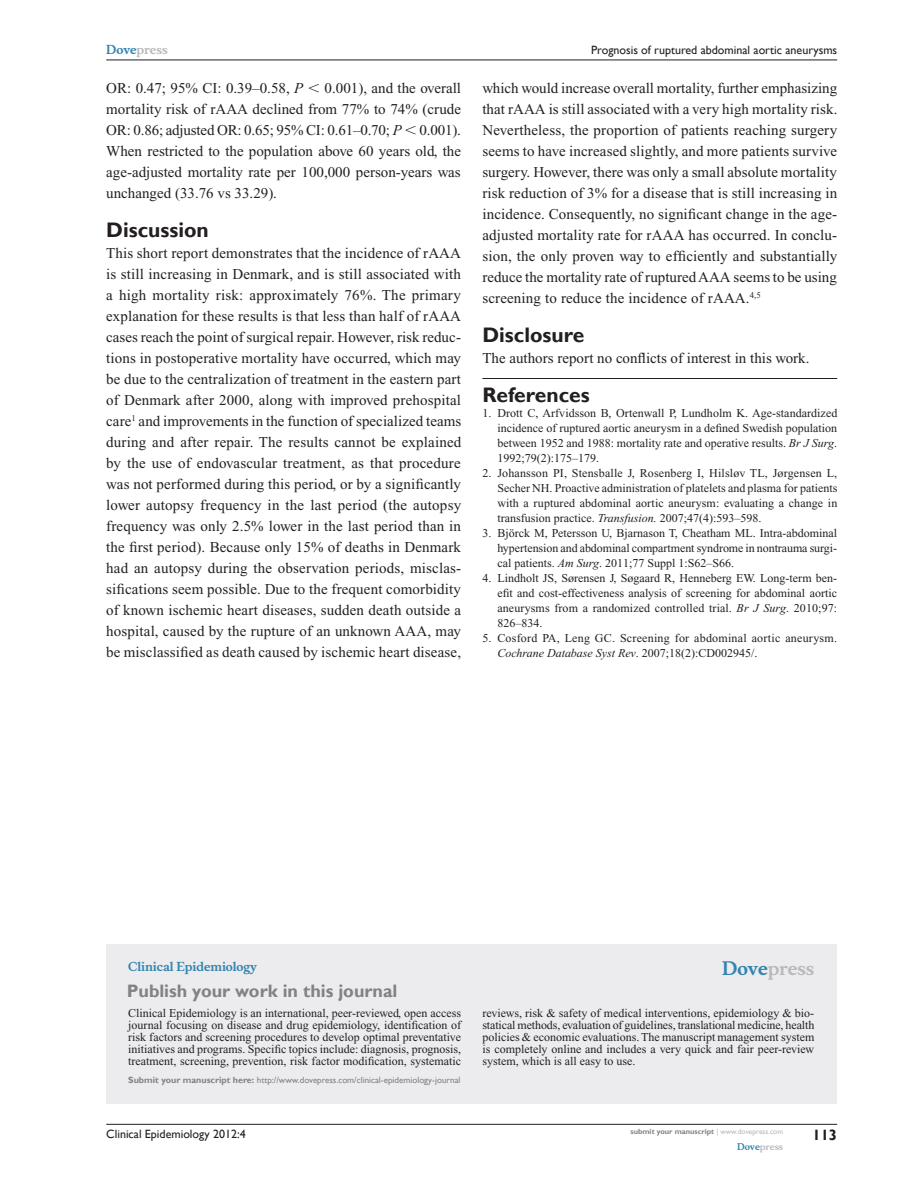
<style>
.page{position:relative;width:918px;height:1188px;background:#fff}
.page>*{position:absolute;margin:0;border:0;box-sizing:border-box;transform-origin:0 0}
.t1{font:700 21px "Gill Sans";color:#231f20}
.t2{font:700 18px "Gill Sans";color:#808285}
.t3{font:700 18px "Musee";color:#b8b9bc}
.t4{font:15px/21px "Times New Roman";color:#231f20;text-align:justify}
.t5{font:700 15px "Gill Sans";color:#231f20}
.t6{font:12px/15px "Times New Roman";color:#231f20;text-align:justify}
.t7{font:12px/15px "Times New Roman";letter-spacing:.02em;color:#231f20}
.t8{font:12px "Gill Sans";color:#231f20}
.t9{font:700 12px "Musee";color:#3485ae}
.t10{font:700 12px "Musee";color:#b8b9bc}
.t11{font:9px "Gill Sans";color:#808285}
.t12{font:700 9px "Musee";color:#b8b9bc}
.t13{font:700 7.5px "Gill Sans";color:#808285}
.s1{color:#3485ae}
.s2{font-style:italic}
.s3{font-family:"Mathematical Pi One"}
.s4{font-weight:700}
.s5{font-weight:400;color:#b8b9bc}
</style>
<div class="page">
<div style="left:106px;top:944px;width:731px;height:159px;background:#ececee"></div>
<hr style="left:482px;top:378px;width:355px;height:1px;background:#231f20">
<hr style="left:106px;top:1124px;width:731px;height:1px;background:#231f20">
<hr style="left:106px;top:60px;width:731px;height:1px;background:#231f20">
<p class="t10" style="left:106px;top:43px;width:63px"><span class="s1">Dove</span>press</p>
<p class="t4" style="left:106px;top:77px;width:356px">OR: 0.47; 95% CI: 0.39–0.58, <span class="s2">P</span> <span class="s3">,</span> 0.001), and the overall mortality risk of rAAA declined from 77% to 74% (crude OR: 0.86; adjusted OR: 0.65; 95% CI: 0.61–0.70; <span class="s2">P</span> <span class="s3">,</span> 0.001).<br>When restricted to the population above 60 years old, the age-adjusted mortality rate per 100,000 person-years was unchanged (33.76 vs 33.29).</p>
<h1 class="t1" style="left:106px;top:217px;width:104px">Discussion</h1>
<p class="t4" style="left:106px;top:242px;width:357px">This short report demonstrates that the incidence of rAAA is still increasing in Denmark, and is still associated with a high mortality risk: approximately 76%. The primary explanation for these results is that less than half of rAAA cases reach the point of surgical repair. However, risk reduc&shy;tions in postoperative mortality have occurred, which may be due to the centralization of treatment in the eastern part of Denmark after 2000, along with improved prehospital care<sup>1</sup> and improvements in the function of specialized teams during and after repair. The results cannot be explained by the use of endovascular treatment, as that procedure was not performed during this period, or by a significantly lower autopsy frequency in the last period (the autopsy frequency was only 2.5% lower in the last period than in the first period). Because only 15% of deaths in Denmark had an autopsy during the observation periods, misclas&shy;sifications seem possible. Due to the frequent comorbidity of known ischemic heart diseases, sudden death outside a hospital, caused by the rupture of an unknown AAA, may be misclassified as death caused by ischemic heart disease,</p>
<p class="t8" style="left:591px;top:43px;width:248px">Prognosis of ruptured abdominal aortic aneurysms</p>
<p class="t4" style="left:482px;top:77px;width:357px">which would increase overall mortality, further emphasizing that rAAA is still associated with a very high mortality risk.<br>Nevertheless, the proportion of patients reaching surgery seems to have increased slightly, and more patients survive surgery. However, there was only a small absolute mortality risk reduction of 3% for a disease that is still increasing in incidence. Consequently, no significant change in the age&shy;adjusted mortality rate for rAAA has occurred. In conclu&shy;sion, the only proven way to efficiently and substantially reduce the mortality rate of ruptured AAA seems to be using screening to reduce the incidence of rAAA.<sup>4,5</sup></p>
<h1 class="t1" style="left:482px;top:322px;width:103px">Disclosure</h1>
<p class="t4" style="left:482px;top:347px;width:329px">The authors report no conflicts of interest in this work.</p>
<h1 class="t1" style="left:482px;top:382px;width:109px">References</h1>
<p class="t6" style="left:497px;top:405px;width:341px;text-indent:-15px">1. Drott C, Arfvidsson B, Ortenwall P, Lundholm K. Age-standardized incidence of ruptured aortic aneurysm in a defined Swedish population between 1952 and 1988: mortality rate and operative results. <span class="s2">Br J Surg</span>.<br>1992;79(2):175–179.</p>
<p class="t6" style="left:497px;top:465px;width:341px;text-indent:-15px">2. Johansson PI, Stensballe J, Rosenberg I, Hilsløv TL, Jørgensen L, Secher NH. Proactive administration of platelets and plasma for patients with a ruptured abdominal aortic aneurysm: evaluating a change in transfusion practice. <span class="s2">Transfusion.</span> 2007;47(4):593–598.</p>
<p class="t6" style="left:497px;top:525px;width:341px;text-indent:-15px">3. Björck M, Petersson U, Bjarnason T, Cheatham ML. Intra-abdominal hypertension and abdominal compartment syndrome in nontrauma surgi&shy;cal patients. <span class="s2">Am Surg</span>. 2011;77 Suppl 1:S62–S66.</p>
<p class="t6" style="left:497px;top:570px;width:341px;text-indent:-15px">4. Lindholt JS, Sørensen J, Søgaard R, Henneberg EW. Long-term ben&shy;efit and cost-effectiveness analysis of screening for abdominal aortic aneurysms from a randomized controlled trial. <span class="s2">Br J Surg</span>. 2010;97:<br>826–834.</p>
<p class="t7" style="left:497px;top:630px;width:341px;text-indent:-15px">5. Cosford PA, Leng GC. Screening for abdominal aortic aneurysm.<br><span class="s2">Cochrane Database Syst Rev</span>. 2007;18(2):CD002945/.</p>
<p class="t9" style="left:128px;top:959px;width:130px">Clinical Epidemiology</p>
<p class="t2" style="left:127px;top:980px;width:272px">Publish your work in this journal</p>
<p class="t3" style="left:722px;top:958px;width:94px"><span class="s1">Dove</span>press</p>
<p class="t6" style="left:128px;top:1007px;width:334px;line-height:12px">Clinical Epidemiology is an international, peer-reviewed, open access journal focusing on disease and drug epidemiology, identification of risk factors and screening procedures to develop optimal preventative initiatives and programs. Specific topics include: diagnosis, prognosis, treatment, screening, prevention, risk factor modification, systematic</p>
<p class="t6" style="left:482px;top:1007px;width:334px;line-height:12px">reviews, risk &amp; safety of medical interventions, epidemiology &amp; bio&shy;statical methods, evaluation of guidelines, translational medicine, health policies &amp; economic evaluations. The manuscript management system is completely online and includes a very quick and fair peer-review system, which is all easy to use.</p>
<p class="t11" style="left:128px;top:1075px;width:334px"><span class="s4">Submit your manuscript here:</span> http://www.dovepress.com/clinical-epidemiology-journal</p>
<p class="t8" style="left:106px;top:1127px;width:141px">Clinical Epidemiology 2012:4</p>
<p class="t13" style="left:631px;top:1127px;width:154px">submit your manuscript <span class="s5">| www.dovepress.com</span></p>
<p class="t12" style="left:737px;top:1141px;width:48px"><span class="s1">Dove</span>press</p>
<p class="t5" style="left:812px;top:1126px;width:26px">113</p>
</div>
